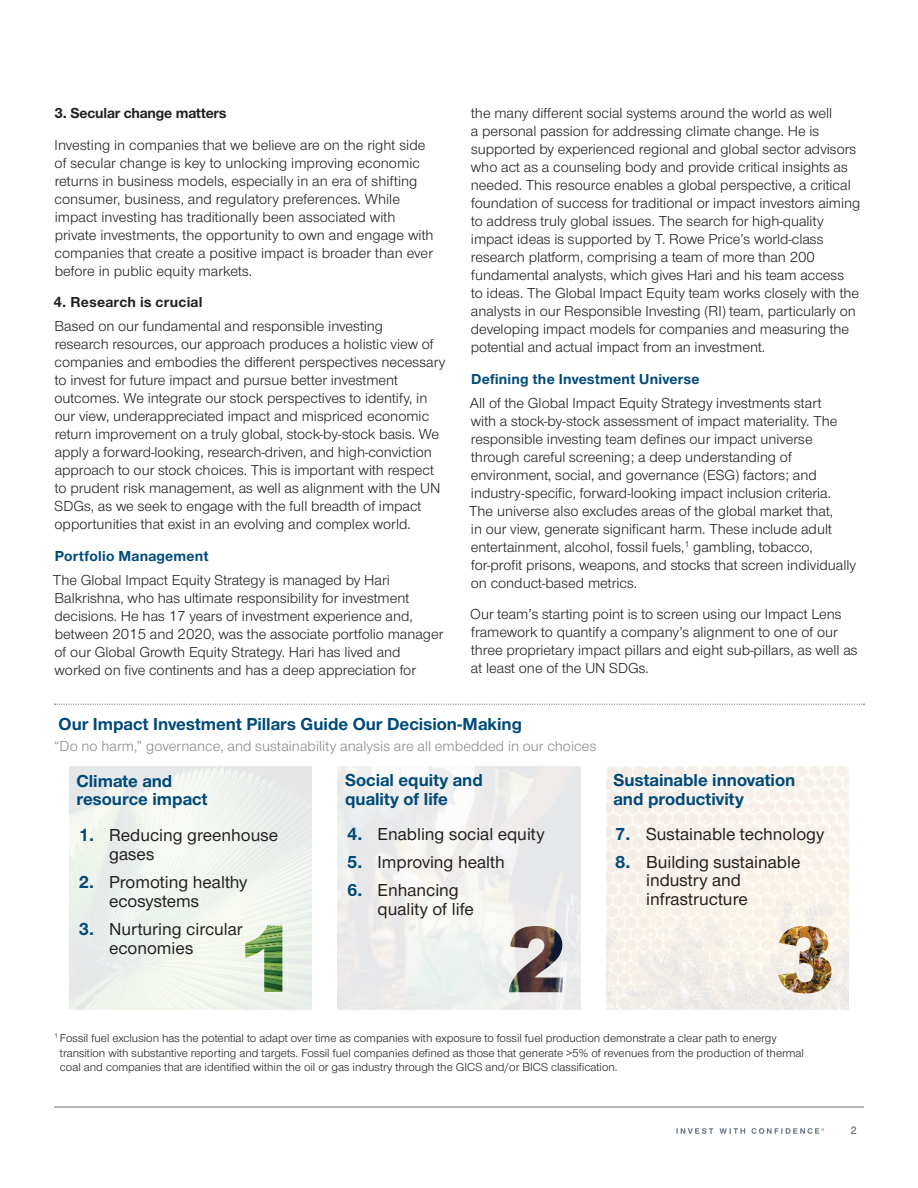
<style>
.page{position:relative;width:918px;height:1188px;background:#fff}
.page>*{position:absolute;margin:0;border:0;box-sizing:border-box;transform-origin:0 0}
.t1{font:500 18px/18.6px "Nimbus Sans Novus";color:#231f20}
.t2{font:700 18px/18.6px "Nimbus Sans Novus";color:#004a79}
.t3{font:15px/18px "Nimbus Sans Novus";color:#231f20}
.t4{font:15px "Nimbus Sans Novus";letter-spacing:.005em;color:#87898c}
.t5{font:700 15px "Nimbus Sans Novus";letter-spacing:.015em;color:#004a79}
.t6{font:700 15px "Nimbus Sans Novus";letter-spacing:.005em;color:#231f20}
.t7{font:12px/14.4px "Nimbus Sans Novus";color:#231f20}
.t8{font:600 11.25px "Nimbus Sans Novus";color:#6c6d70}
.s1{font-weight:700;color:#004a79}
</style>
<div class="page">
<hr style="left:54px;top:1107px;width:810px;height:1px;background:#6c6d70">
<svg style="left:55px;top:704px;width:809px;height:1px"></svg>
<svg style="left:606px;top:766px;width:243px;height:244px;fill:#f6f0e9"></svg>
<svg style="left:337px;top:766px;width:244px;height:244px;fill:#edeceb"></svg>
<svg style="left:69px;top:766px;width:243px;height:244px;fill:#edf3ec"></svg>
<svg style="left:677px;top:1128px;width:147px;height:6px"></svg>
<p class="t6" style="left:54px;top:103px;width:174px">3. Secular change matters</p>
<p class="t3" style="left:55px;top:135px;width:381px">Investing in companies that we believe are on the right side of secular change is key to unlocking improving economic returns in business models, especially in an era of shifting consumer, business, and regulatory preferences. While impact investing has traditionally been associated with private investments, the opportunity to own and engage with companies that create a positive impact is broader than ever before in public equity markets.</p>
<p class="t6" style="left:54px;top:292px;width:150px">4. Research is crucial</p>
<p class="t3" style="left:55px;top:317px;width:392px">Based on our fundamental and responsible investing<br>research resources, our approach produces a holistic view of companies and embodies the different perspectives necessary to invest for future impact and pursue better investment outcomes. We integrate our stock perspectives to identify, in our view, underappreciated impact and mispriced economic return improvement on a truly global, stock‑by‑stock basis. We apply a forward‑looking, research‑driven, and high‑conviction approach to our stock choices. This is important with respect to prudent risk management, as well as alignment with the UN SDGs, as we seek to engage with the full breadth of impact opportunities that exist in an evolving and complex world.</p>
<p class="t5" style="left:55px;top:545px;width:155px">Portfolio Management</p>
<p class="t3" style="left:53px;top:570px;width:392px">The Global Impact Equity Strategy is managed by Hari Balkrishna, who has ultimate responsibility for investment decisions. He has 17 years of investment experience and, between 2015 and 2020, was the associate portfolio manager of our Global Growth Equity Strategy. Hari has lived and worked on five continents and has a deep appreciation for</p>
<p class="t3" style="left:471px;top:104px;width:391px">the many different social systems around the world as well<br>a personal passion for addressing climate change. He is supported by experienced regional and global sector advisors who act as a counseling body and provide critical insights as needed. This resource enables a global perspective, a critical foundation of success for traditional or impact investors aiming to address truly global issues. The search for high‑quality impact ideas is supported by T. Rowe Price’s world‑class research platform, comprising a team of more than 200 fundamental analysts, which gives Hari and his team access<br>to ideas. The Global Impact Equity team works closely with the analysts in our Responsible Investing (RI) team, particularly on developing impact models for companies and measuring the potential and actual impact from an investment.</p>
<p class="t5" style="left:471px;top:368px;width:230px">Defining the Investment Universe</p>
<p class="t3" style="left:469px;top:393px;width:388px">All of the Global Impact Equity Strategy investments start<br>with a stock‑by‑stock assessment of impact materiality. The responsible investing team defines our impact universe through careful screening; a deep understanding of environment, social, and governance (ESG) factors; and industry‑specific, forward‑looking impact inclusion criteria.<br>The universe also excludes areas of the global market that,<br>in our view, generate significant harm. These include adult entertainment, alcohol, fossil fuels,<sup>1</sup> gambling, tobacco, for‑profit prisons, weapons, and stocks that screen individually on conduct‑based metrics.</p>
<p class="t3" style="left:470px;top:605px;width:389px">Our team’s starting point is to screen using our Impact Lens framework to quantify a company’s alignment to one of our three proprietary impact pillars and eight sub‑pillars, as well as at least one of the UN SDGs.</p>
<p class="t2" style="left:58px;top:714px;width:465px">Our Impact Investment Pillars Guide Our Decision‑Making</p>
<p class="t4" style="left:54px;top:737px;width:544px">“Do no harm,” governance, and sustainability analysis are all embedded in our choices</p>
<p class="t2" style="left:76px;top:770px;width:133px">Climate and resource impact</p>
<p class="t1" style="left:109px;top:825px;width:171px;text-indent:-30px"><span class="s1">1.</span> Reducing greenhouse gases</p>
<p class="t1" style="left:109px;top:872px;width:140px">Promoting healthy ecosystems</p>
<p class="t1" style="left:109px;top:919px;width:135px">Nurturing circular economies</p>
<p class="t2" style="left:345px;top:770px;width:139px">Social equity and quality of life</p>
<p class="t1" style="left:378px;top:819px;width:169px;line-height:28.2px;text-indent:-30px"><span class="s1">4.</span> Enabling social equity<br>Improving health<br>Enhancing</p>
<p class="t1" style="left:378px;top:899px;width:98px">quality of life</p>
<p class="t2" style="left:347px;top:847px;width:17px;line-height:28.2px">5.<br>6.</p>
<p class="t2" style="left:79px;top:872px;width:17px">2.</p>
<p class="t2" style="left:79px;top:919px;width:17px">3.</p>
<p class="t2" style="left:614px;top:770px;width:183px">Sustainable innovation and productivity</p>
<p class="t1" style="left:615px;top:819px;width:211px;line-height:28.2px;text-align:center"><span class="s1">7.</span> Sustainable technology<br>Building sustainable</p>
<p class="t1" style="left:646px;top:870px;width:103px">industry and infrastructure</p>
<p class="t2" style="left:615px;top:852px;width:17px">8.</p>
<p class="t7" style="left:60px;top:1031px;width:746px;text-indent:-6px"><sup>1</sup> Fossil fuel exclusion has the potential to adapt over time as companies with exposure to fossil fuel production demonstrate a clear path to energy transition with substantive reporting and targets. Fossil fuel companies defined as those that generate &gt;5% of revenues from the production of thermal coal and companies that are identified within the oil or gas industry through the GICS and/or BICS classification.</p>
<p class="t8" style="left:851px;top:1123px;width:7px">2</p>
</div>
